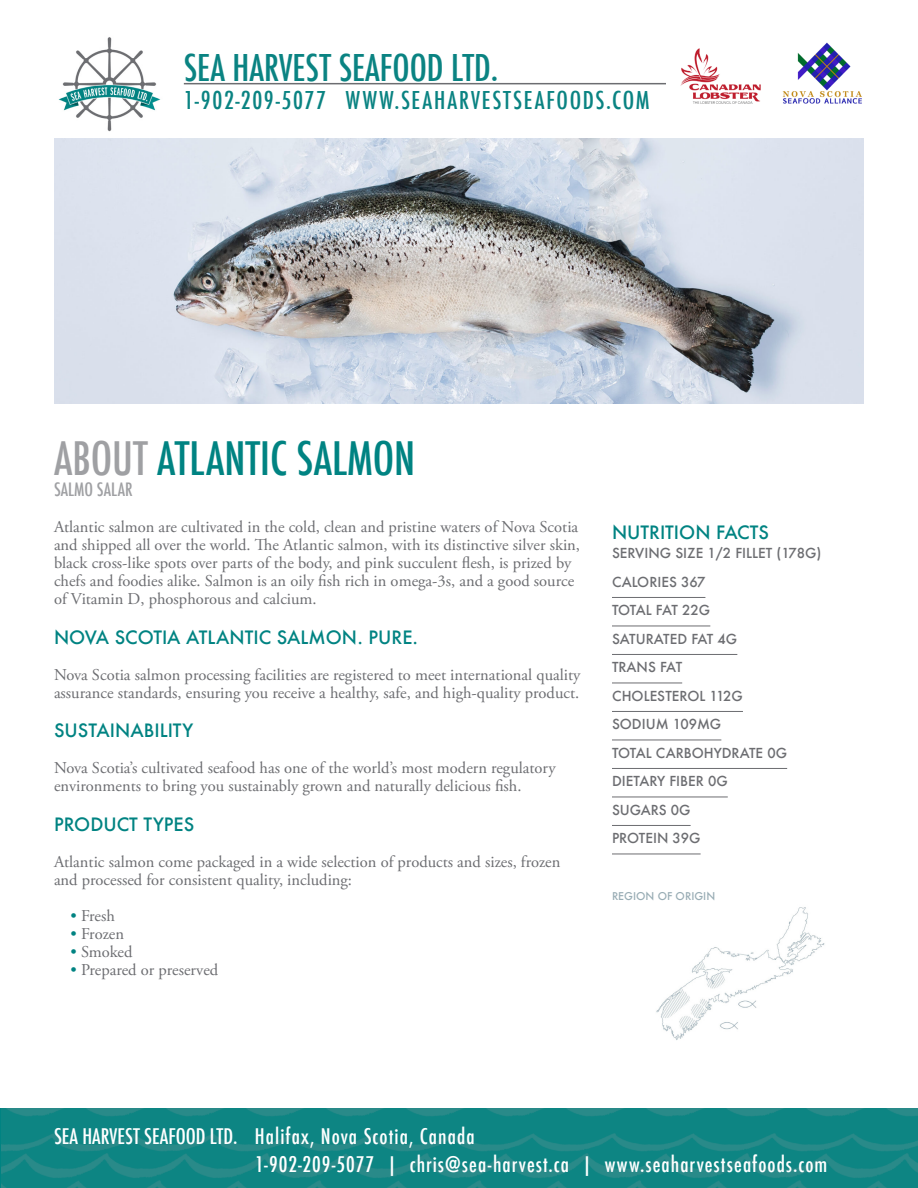
<style>
.page{position:relative;width:918px;height:1188px;background:#fff}
.page>*{position:absolute;margin:0;border:0;box-sizing:border-box;transform-origin:0 0}
.t1{font:500 condensed 45px "Futura";color:#008382}
.t2{font:500 condensed 36px "Futura";color:#0a8382}
.t3{font:500 condensed 24px "Futura";letter-spacing:.07em;color:#0a8382}
.t4{font:500 condensed 21px "Futura";letter-spacing:.05em;color:#fff}
.Paragraph_Style_1{font:500 18px "Futura";color:#008382}
.t5{font:500 condensed 18px "Futura";color:#9fa0a3}
.Paragraph_Style_1-2{font:16.5px/18px "Adobe Garamond Pro";color:#6c6d71}
.Paragraph_Style_1-3{font:500 13.5px "Futura";color:#6c6d71}
.Paragraph_Style_1-4{font:500 13.5px "Futura";letter-spacing:-.025em;color:#6c6d71}
.t6{font:500 10.5px "Futura";color:#99adb5}
.s1{color:#9fa0a3}
.s2{color:#008382}
</style>
<div class="page">
<img style="left:58px;top:37px;width:103px;height:95px">
<hr style="left:184px;top:83px;width:482px;height:1px;background:#6c6d71">
<img style="left:2px;top:1108px;width:916px;height:80px">
<img style="left:54px;top:138px;width:810px;height:266px">
<img style="left:656px;top:907px;width:169px;height:133px">
<img style="left:680px;top:48px;width:81px;height:56px">
<img style="left:782px;top:42px;width:80px;height:62px">
<hr style="left:612px;top:597px;width:93px;height:1px;background:#6c6d71">
<hr style="left:612px;top:626px;width:98px;height:1px;background:#6c6d71">
<hr style="left:612px;top:654px;width:125px;height:1px;background:#6c6d71">
<hr style="left:612px;top:683px;width:70px;height:1px;background:#6c6d71">
<hr style="left:612px;top:711px;width:131px;height:1px;background:#6c6d71">
<hr style="left:612px;top:740px;width:109px;height:1px;background:#6c6d71">
<hr style="left:612px;top:768px;width:175px;height:1px;background:#6c6d71">
<hr style="left:612px;top:797px;width:116px;height:1px;background:#6c6d71">
<hr style="left:612px;top:825px;width:79px;height:1px;background:#6c6d71">
<hr style="left:612px;top:854px;width:89px;height:1px;background:#6c6d71">
<p class="t2" style="left:184px;top:44px;width:316px">SEA HARVEST SEAFOOD LTD.</p>
<p class="t3" style="left:184px;top:85px;width:467px">1-902-209-5077 WWW.SEAHARVESTSEAFOODS.COM</p>
<p class="t1" style="left:54px;top:429px;width:363px"><span class="s1">ABOUT</span> ATLANTIC SALMON</p>
<p class="t5" style="left:54px;top:478px;width:80px">SALMO SALAR</p>
<p class="Paragraph_Style_1-2" style="left:54px;top:518px;width:528px">Atlantic salmon are cultivated in the cold, clean and pristine waters of Nova Scotia and shipped all over the world. The Atlantic salmon, with its distinctive silver skin, black cross-like spots over parts of the body, and pink succulent flesh, is prized by chefs and foodies alike. Salmon is an oily fish rich in omega-3s, and a good source of Vitamin D, phosphorous and calcium.</p>
<p class="Paragraph_Style_1" style="left:54px;top:625px;width:366px">NOVA SCOTIA ATLANTIC SALMON. PURE.</p>
<p class="Paragraph_Style_1-2" style="left:54px;top:666px;width:528px">Nova Scotia salmon processing facilities are registered to meet international quality assurance standards, ensuring you receive a healthy, safe, and high-quality product.</p>
<p class="Paragraph_Style_1" style="left:54px;top:718px;width:141px">SUSTAINABILITY</p>
<p class="Paragraph_Style_1-2" style="left:54px;top:760px;width:503px">Nova Scotia’s cultivated seafood has one of the world’s most modern regulatory environments to bring you sustainably grown and naturally delicious fish.</p>
<p class="Paragraph_Style_1" style="left:54px;top:812px;width:142px">PRODUCT TYPES</p>
<p class="Paragraph_Style_1-2" style="left:54px;top:853px;width:508px">Atlantic salmon come packaged in a wide selection of products and sizes, frozen and processed for consistent quality, including:</p>
<p class="Paragraph_Style_1-2" style="left:70px;top:907px;width:46px"><span class="s2">•</span> Fresh</p>
<p class="Paragraph_Style_1-2" style="left:70px;top:925px;width:55px"><span class="s2">•</span> Frozen</p>
<p class="Paragraph_Style_1-2" style="left:70px;top:943px;width:64px"><span class="s2">•</span> Smoked</p>
<p class="Paragraph_Style_1-2" style="left:70px;top:961px;width:149px"><span class="s2">•</span> Prepared or preserved</p>
<p class="Paragraph_Style_1" style="left:612px;top:520px;width:158px">NUTRITION FACTS</p>
<p class="Paragraph_Style_1-3" style="left:612px;top:544px;width:211px">SERVING SIZE 1/2 FILLET (178G)</p>
<p class="Paragraph_Style_1-3" style="left:612px;top:573px;width:95px">CALORIES 367</p>
<p class="Paragraph_Style_1-4" style="left:612px;top:601px;width:100px">TOTAL FAT 22G</p>
<p class="Paragraph_Style_1-3" style="left:612px;top:630px;width:127px">SATURATED FAT 4G</p>
<p class="Paragraph_Style_1-3" style="left:612px;top:658px;width:72px">TRANS FAT</p>
<p class="Paragraph_Style_1-3" style="left:612px;top:687px;width:132px">CHOLESTEROL 112G</p>
<p class="Paragraph_Style_1-3" style="left:612px;top:715px;width:111px">SODIUM 109MG</p>
<p class="Paragraph_Style_1-3" style="left:612px;top:744px;width:177px">TOTAL CARBOHYDRATE 0G</p>
<p class="Paragraph_Style_1-3" style="left:612px;top:772px;width:117px">DIETARY FIBER 0G</p>
<p class="Paragraph_Style_1-3" style="left:612px;top:801px;width:80px">SUGARS 0G</p>
<p class="Paragraph_Style_1-3" style="left:612px;top:829px;width:90px">PROTEIN 39G</p>
<p class="t6" style="left:612px;top:889px;width:105px">REGION OF ORIGIN</p>
<p class="t4" style="left:54px;top:1122px;width:422px">SEA HARVEST SEAFOOD LTD. Halifax, Nova Scotia, Canada</p>
<p class="t4" style="left:255px;top:1151px;width:574px">1-902-209-5077 | chris@sea-harvest.ca | www.seaharvestseafoods.com</p>
</div>
